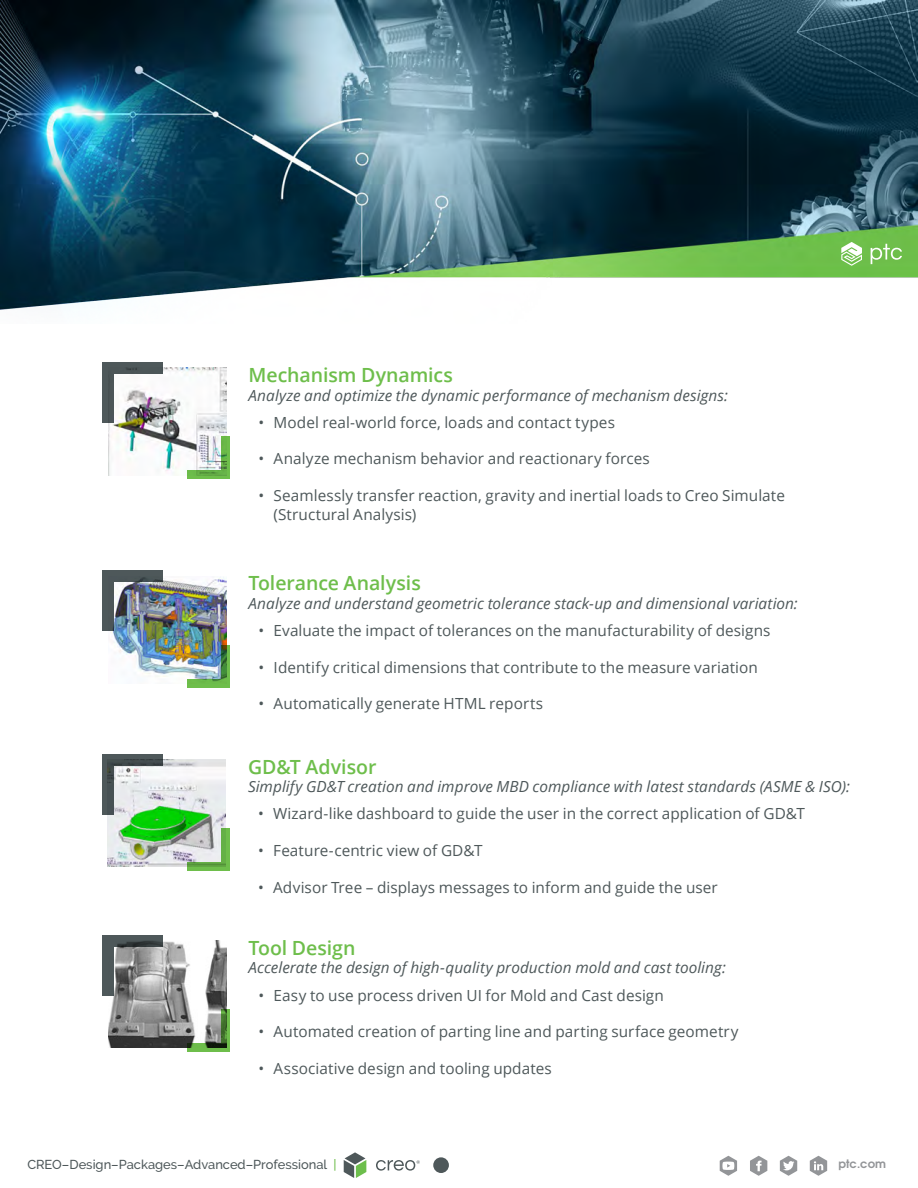
<style>
.page{position:relative;width:918px;height:1188px;background:#fff}
.page>*{position:absolute;margin:0;border:0;box-sizing:border-box;transform-origin:0 0}
.t1{font:600 19.5px "Open Sans";color:#6ebe4b}
.t2{font:15.3px/18.5px "Open Sans";letter-spacing:.005em;color:#4e585a}
.t3{font:italic 15.3px "Open Sans";letter-spacing:.005em;color:#4e585a}
.t4{font:500 12.9px "PTC Raleway";color:#4e585a}
.t5{font:700 11.55px "Te X Gyre Adventor";color:#939598}
.s1{color:#6ebe4b}
</style>
<div class="page">
<svg style="left:810px;top:1156px;width:17px;height:20px"></svg>
<svg style="left:750px;top:1156px;width:17px;height:20px"></svg>
<svg style="left:780px;top:1156px;width:17px;height:20px"></svg>
<svg style="left:720px;top:1156px;width:17px;height:20px"></svg>
<img style="left:0;top:0;width:918px;height:310px">
<svg style="left:841px;top:242px;width:21px;height:24px"></svg>
<svg style="left:871px;top:244px;width:31px;height:20px"></svg>
<img style="left:108px;top:368px;width:118px;height:107px">
<div style="left:102px;top:362px;width:61px;height:12px;background:#4e585a"></div>
<div style="left:102px;top:362px;width:12px;height:61px;background:#4e585a"></div>
<svg style="left:188px;top:471px;width:33px;height:8px"></svg>
<svg style="left:221px;top:437px;width:9px;height:42px"></svg>
<img style="left:111px;top:577px;width:115px;height:106px">
<div style="left:102px;top:570px;width:61px;height:12px;background:#4e585a"></div>
<div style="left:102px;top:570px;width:12px;height:61px;background:#4e585a"></div>
<div style="left:188px;top:679px;width:42px;height:8px;background:#6ebe4b"></div>
<svg style="left:221px;top:645px;width:9px;height:35px"></svg>
<img style="left:108px;top:759px;width:118px;height:107px">
<svg style="left:114px;top:754px;width:49px;height:12px"></svg>
<svg style="left:102px;top:754px;width:12px;height:60px"></svg>
<svg style="left:187px;top:862px;width:34px;height:9px"></svg>
<svg style="left:221px;top:828px;width:8px;height:43px"></svg>
<img style="left:108px;top:941px;width:118px;height:107px">
<svg style="left:114px;top:935px;width:49px;height:12px"></svg>
<div style="left:102px;top:935px;width:12px;height:61px;background:#4e585a"></div>
<svg style="left:188px;top:1044px;width:33px;height:8px"></svg>
<svg style="left:221px;top:1010px;width:9px;height:42px"></svg>
<svg style="left:376px;top:1160px;width:44px;height:11px"></svg>
<svg style="left:344px;top:1152px;width:22px;height:26px"></svg>
<div style="left:433px;top:1157px;width:16px;height:16px;background:#4e585a;border-radius:50%"></div>
<p class="t1" style="left:249px;top:362px;width:206px">Mechanism Dynamics</p>
<p class="t3" style="left:249px;top:384px;width:481px">Analyze and optimize the dynamic performance of mechanism designs:</p>
<p class="t2" style="left:274px;top:413px;width:343px">Model real-world force, loads and contact types</p>
<p class="t2" style="left:274px;top:449px;width:378px">Analyze mechanism behavior and reactionary forces</p>
<p class="t2" style="left:274px;top:486px;width:513px">Seamlessly transfer reaction, gravity and inertial loads to Creo Simulate (Structural Analysis)</p>
<p class="t2" style="left:259px;top:413px;width:7px">•</p>
<p class="t2" style="left:259px;top:449px;width:7px">•</p>
<p class="t2" style="left:259px;top:486px;width:7px">•</p>
<p class="t1" style="left:249px;top:570px;width:174px">Tolerance Analysis</p>
<p class="t3" style="left:249px;top:593px;width:551px">Analyze and understand geometric tolerance stack-up and dimensional variation:</p>
<p class="t2" style="left:274px;top:621px;width:498px">Evaluate the impact of tolerances on the manufacturability of designs</p>
<p class="t2" style="left:274px;top:658px;width:486px">Identify critical dimensions that contribute to the measure variation</p>
<p class="t2" style="left:274px;top:694px;width:271px">Automatically generate HTML reports</p>
<p class="t2" style="left:259px;top:621px;width:7px">•</p>
<p class="t2" style="left:259px;top:658px;width:7px">•</p>
<p class="t2" style="left:259px;top:694px;width:7px">•</p>
<p class="t1" style="left:248px;top:753px;width:130px">GD&amp;T Advisor</p>
<p class="t3" style="left:248px;top:776px;width:603px">Simplify GD&amp;T creation and improve MBD compliance with latest standards (ASME &amp; ISO):</p>
<p class="t2" style="left:273px;top:804px;width:533px">Wizard-like dashboard to guide the user in the correct application of GD&amp;T</p>
<p class="t2" style="left:273px;top:841px;width:211px">Feature-centric view of GD&amp;T</p>
<p class="t2" style="left:273px;top:878px;width:446px">Advisor Tree – displays messages to inform and guide the user</p>
<p class="t2" style="left:258px;top:804px;width:7px">•</p>
<p class="t2" style="left:258px;top:841px;width:7px">•</p>
<p class="t2" style="left:258px;top:878px;width:7px">•</p>
<p class="t1" style="left:249px;top:935px;width:109px">Tool Design</p>
<p class="t3" style="left:249px;top:957px;width:479px">Accelerate the design of high-quality production mold and cast tooling:</p>
<p class="t2" style="left:274px;top:985px;width:392px">Easy to use process driven UI for Mold and Cast design</p>
<p class="t2" style="left:274px;top:1022px;width:466px">Automated creation of parting line and parting surface geometry</p>
<p class="t2" style="left:274px;top:1059px;width:280px">Associative design and tooling updates</p>
<p class="t2" style="left:259px;top:985px;width:7px">•</p>
<p class="t2" style="left:259px;top:1022px;width:7px">•</p>
<p class="t2" style="left:259px;top:1059px;width:7px">•</p>
<p class="t4" style="left:27px;top:1157px;width:311px">CREO–Design–Packages–Advanced–Professional <span class="s1">|</span></p>
<p class="t5" style="left:838px;top:1154px;width:49px">ptc.com</p>
</div>
